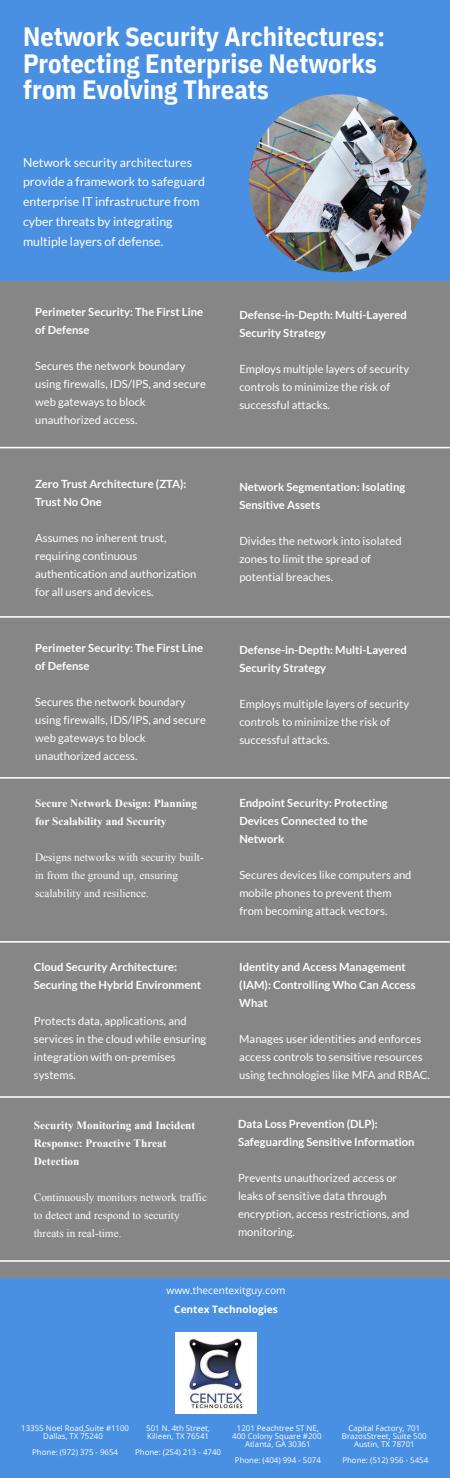
<style>
.page{position:relative;width:450px;height:1478px;background:#fff}
.page>*{position:absolute;margin:0;border:0;box-sizing:border-box;transform-origin:0 0}
.t1{font:700 26.47px/26.4px "IBM Plex Sans Cond";color:#fff}
.t2{font:12.38px/19.8px "Lato";color:#fff}
.t3{font:11.25px/18px "Lato";color:#fff}
.t4{font:700 11.25px/18px "Lato";color:#fff}
.t5{font:11.25px/18px "Times New Roman";color:#fff}
.t6{font:700 11.25px/18px "Times New Roman";color:#fff}
.t7{font:10.12px "Open Sans";color:#fff}
.t8{font:700 10.12px "Open Sans";color:#fff}
.t9{font:7.88px/7.9px "Open Sans";color:#fff;text-align:center}
</style>
<div class="page">
<div style="left:0;top:0;width:450px;height:281px;background:#4a90e2"></div>
<img style="left:249px;top:94px;width:178px;height:178px;border-radius:50%">
<div style="left:0;top:281px;width:450px;height:997px;background:#868686"></div>
<hr style="left:0;top:447px;width:450px;height:1px;background:#fff">
<hr style="left:0;top:616px;width:450px;height:1px;background:#fff">
<hr style="left:0;top:777px;width:450px;height:1px;background:#fff">
<hr style="left:0;top:941px;width:450px;height:1px;background:#fff">
<hr style="left:0;top:1096px;width:450px;height:1px;background:#fff">
<hr style="left:0;top:1260px;width:450px;height:1px;background:#fff">
<div style="left:0;top:1278px;width:450px;height:199px;background:#4a90e2"></div>
<div style="left:175px;top:1331px;width:82px;height:82px;background:#fff"></div>
<img style="left:189px;top:1338px;width:55px;height:70px">
<p class="t1" style="left:23px;top:23px;width:364px">Network Security Architectures:<br>Protecting Enterprise Networks from Evolving Threats</p>
<p class="t2" style="left:23px;top:152px;width:184px">Network security architectures provide a framework to safeguard enterprise IT infrastructure from cyber threats by integrating multiple layers of defense.</p>
<p class="t4" style="left:35px;top:303px;width:170px">Perimeter Security: The First Line of Defense</p>
<p class="t3" style="left:35px;top:357px;width:172px">Secures the network boundary using firewalls, IDS/IPS, and secure web gateways to block unauthorized access.</p>
<p class="t4" style="left:35px;top:474px;width:153px">Zero Trust Architecture (ZTA):<br>Trust No One</p>
<p class="t3" style="left:35px;top:528px;width:163px">Assumes no inherent trust, requiring continuous authentication and authorization for all users and devices.</p>
<p class="t4" style="left:35px;top:638px;width:170px">Perimeter Security: The First Line of Defense</p>
<p class="t3" style="left:35px;top:692px;width:172px">Secures the network boundary using firewalls, IDS/IPS, and secure web gateways to block unauthorized access.</p>
<p class="t6" style="left:35px;top:794px;width:163px">Secure Network Design: Planning for Scalability and Security</p>
<p class="t5" style="left:35px;top:848px;width:170px">Designs networks with security built&shy;in from the ground up, ensuring scalability and resilience.</p>
<p class="t4" style="left:34px;top:957px;width:169px">Cloud Security Architecture:<br>Securing the Hybrid Environment</p>
<p class="t3" style="left:34px;top:1011px;width:174px">Protects data, applications, and services in the cloud while ensuring integration with on-premises systems.</p>
<p class="t6" style="left:34px;top:1116px;width:163px">Security Monitoring and Incident<br>Response: Proactive Threat<br>Detection</p>
<p class="t5" style="left:34px;top:1188px;width:175px">Continuously monitors network traffic to detect and respond to security threats in real-time.</p>
<p class="t4" style="left:239px;top:306px;width:169px">Defense-in-Depth: Multi-Layered<br>Security Strategy</p>
<p class="t3" style="left:239px;top:360px;width:171px">Employs multiple layers of security controls to minimize the risk of successful attacks.</p>
<p class="t4" style="left:239px;top:477px;width:167px">Network Segmentation: Isolating<br>Sensitive Assets</p>
<p class="t3" style="left:239px;top:531px;width:164px">Divides the network into isolated zones to limit the spread of potential breaches.</p>
<p class="t4" style="left:239px;top:641px;width:169px">Defense-in-Depth: Multi-Layered<br>Security Strategy</p>
<p class="t3" style="left:239px;top:695px;width:171px">Employs multiple layers of security controls to minimize the risk of successful attacks.</p>
<p class="t4" style="left:239px;top:793px;width:150px">Endpoint Security: Protecting<br>Devices Connected to the<br>Network</p>
<p class="t3" style="left:239px;top:865px;width:174px">Secures devices like computers and mobile phones to prevent them from becoming attack vectors.</p>
<p class="t4" style="left:239px;top:957px;width:178px">Identity and Access Management (IAM): Controlling Who Can Access<br>What</p>
<p class="t3" style="left:239px;top:1029px;width:192px">Manages user identities and enforces access controls to sensitive resources using technologies like MFA and RBAC.</p>
<p class="t4" style="left:238px;top:1115px;width:178px">Data Loss Prevention (DLP):<br>Safeguarding Sensitive Information</p>
<p class="t3" style="left:238px;top:1169px;width:173px">Prevents unauthorized access or leaks of sensitive data through encryption, access restrictions, and monitoring.</p>
<p class="t7" style="left:167px;top:1283px;width:120px">www.thecentexitguy.com</p>
<p class="t8" style="left:174px;top:1301px;width:105px">Centex Technologies</p>
<p class="t9" style="left:21px;top:1424px;width:109px">13355 Noel Road,Suite #1100</p>
<p class="t9" style="left:43px;top:1432px;width:61px">Dallas, TX 75240</p>
<p class="t9" style="left:32px;top:1447px;width:87px">Phone: (972) 375 - 9654</p>
<p class="t9" style="left:146px;top:1424px;width:65px">501 N. 4th Street,</p>
<p class="t9" style="left:147px;top:1432px;width:63px">Killeen, TX 76541</p>
<p class="t9" style="left:135px;top:1447px;width:87px">Phone: (254) 213 - 4740</p>
<p class="t9" style="left:237px;top:1424px;width:84px">1201 Peachtree ST NE,</p>
<p class="t9" style="left:232px;top:1432px;width:91px">400 Colony Square #200<br>Atlanta, GA 30361</p>
<p class="t9" style="left:235px;top:1455px;width:87px">Phone: (404) 994 - 5074</p>
<p class="t9" style="left:342px;top:1424px;width:86px">Capital Factory, 701<br>BrazosStreet, Suite 500<br>Austin, TX 78701</p>
<p class="t9" style="left:342px;top:1455px;width:87px">Phone: (512) 956 - 5454</p>
</div>
